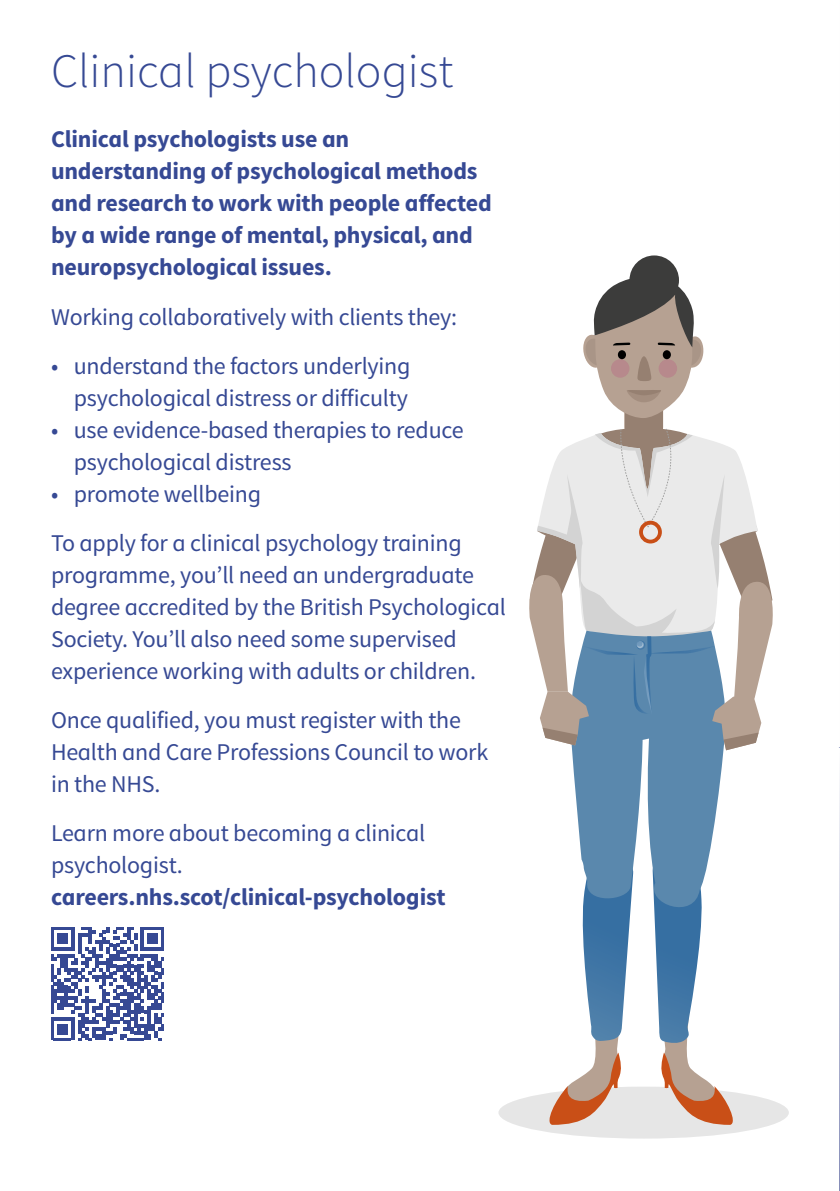
<style>
.page{position:relative;width:840px;height:1191px;background:#fff}
.page>*{position:absolute;margin:0;border:0;box-sizing:border-box;transform-origin:0 0}
.t1{font:300 48px "NHS Source Sans Pro";color:#364994}
.t2{font:24px/32px "NHS Source Sans Pro";letter-spacing:-.01em;color:#364994}
.t3{font:700 24px/32px "NHS Source Sans Pro";letter-spacing:-.01em;color:#364994}
.s1{font-weight:700}
</style>
<div class="page">
<svg style="left:51px;top:927px;width:113px;height:113px"></svg>
<div style="left:498px;top:1086px;width:290px;height:52px;background:#e6e6e6;border-radius:50%"></div>
<div style="left:629px;top:255px;width:49px;height:50px;background:#3c3c3b;border-radius:50%"></div>
<svg style="left:544px;top:921px;width:89px;height:203px"></svg>
<svg style="left:652px;top:921px;width:85px;height:203px"></svg>
<svg style="left:572px;top:750px;width:152px;height:171px;fill:#5a88ad"></svg>
<svg style="left:529px;top:276px;width:244px;height:474px"></svg>
<p class="t1" style="left:51px;top:42px;width:403px">Clinical psychologist</p>
<p class="t3" style="left:51px;top:124px;width:442px">Clinical psychologists use an understanding of psychological methods and research to work with people affected by a wide range of mental, physical, and neuropsychological issues.</p>
<p class="t2" style="left:51px;top:301px;width:407px">Working collaboratively with clients they:</p>
<p class="t2" style="left:51px;top:350px;width:361px;text-align:right">• understand the factors underlying psychological distress or difficulty</p>
<p class="t2" style="left:74px;top:414px;width:391px;text-indent:-23px">• use evidence-based therapies to reduce psychological distress</p>
<p class="t2" style="left:51px;top:478px;width:211px">• promote wellbeing</p>
<p class="t2" style="left:51px;top:527px;width:456px">To apply for a clinical psychology training programme, you’ll need an undergraduate degree accredited by the British Psychological Society. You’ll also need some supervised experience working with adults or children.</p>
<p class="t2" style="left:51px;top:704px;width:438px">Once qualified, you must register with the<br>Health and Care Professions Council to work in the NHS.</p>
<p class="t2" style="left:51px;top:817px;width:396px">Learn more about becoming a clinical psychologist. <span class="s1">careers.nhs.scot/clinical-psychologist</span></p>
</div>
